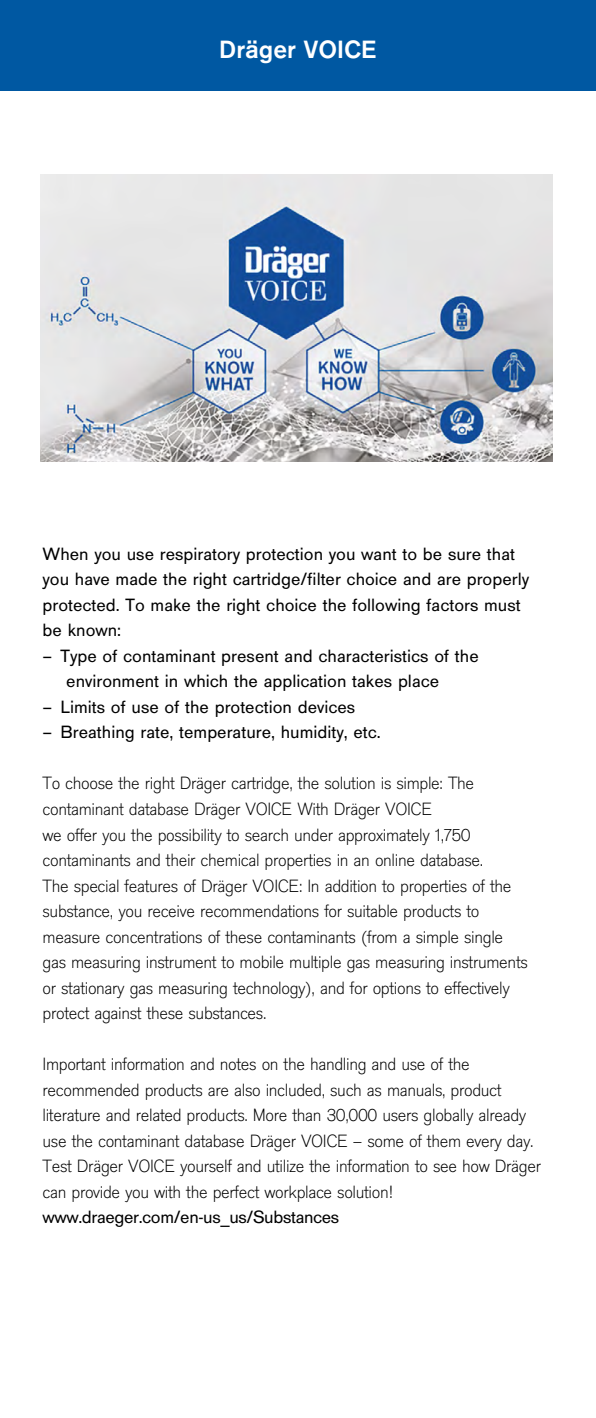
<style>
.page{position:relative;width:596px;height:1418px;background:#fff}
.page>*{position:absolute;margin:0;border:0;box-sizing:border-box;transform-origin:0 0}
.t1{font:700 26px "Draeger San";color:#fff}
.t2{font:300 18.4px/25.4px "Draeger San";letter-spacing:-.02em;color:#000}
.t3{font:18.4px/25.4px "Draeger San";color:#000}
.t4{font:18.4px "Draeger San";letter-spacing:-.02em;color:#000}
</style>
<div class="page">
<img style="left:41px;top:175px;width:511px;height:286px">
<div style="left:0;top:0;width:595px;height:91px;background:#0058a2"></div>
<h1 class="t1" style="left:219px;top:35px;width:159px">Dräger VOICE</h1>
<p class="t3" style="left:43px;top:541px;width:487px">When you use respiratory protection you want to be sure that you have made the right cartridge/filter choice and are properly protected. To make the right choice the following factors must be known:</p>
<p class="t3" style="left:66px;top:643px;width:414px;text-indent:-24px">– Type of contaminant present and characteristics of the environment in which the application takes place</p>
<p class="t3" style="left:43px;top:694px;width:314px">– Limits of use of the protection devices</p>
<p class="t3" style="left:43px;top:720px;width:339px">– Breathing rate, temperature, humidity, etc.</p>
<p class="t2" style="left:43px;top:771px;width:486px">To choose the right Dräger cartridge, the solution is simple: The contaminant database Dräger VOICE With Dräger VOICE<br>we offer you the possibility to search under approximately 1,750 contaminants and their chemical properties in an online database.<br>The special features of Dräger VOICE: In addition to properties of the substance, you receive recommendations for suitable products to measure concentrations of these contaminants (from a simple single gas measuring instrument to mobile multiple gas measuring instruments or stationary gas measuring technology), and for options to effectively protect against these substances.</p>
<p class="t2" style="left:43px;top:1051px;width:499px">Important information and notes on the handling and use of the recommended products are also included, such as manuals, product literature and related products. More than 30,000 users globally already use the contaminant database Dräger VOICE – some of them every day.<br>Test Dräger VOICE yourself and utilize the information to see how Dräger can provide you with the perfect workplace solution!</p>
<p class="t4" style="left:43px;top:1206px;width:298px">www.draeger.com/en-us_us/Substances</p>
</div>
